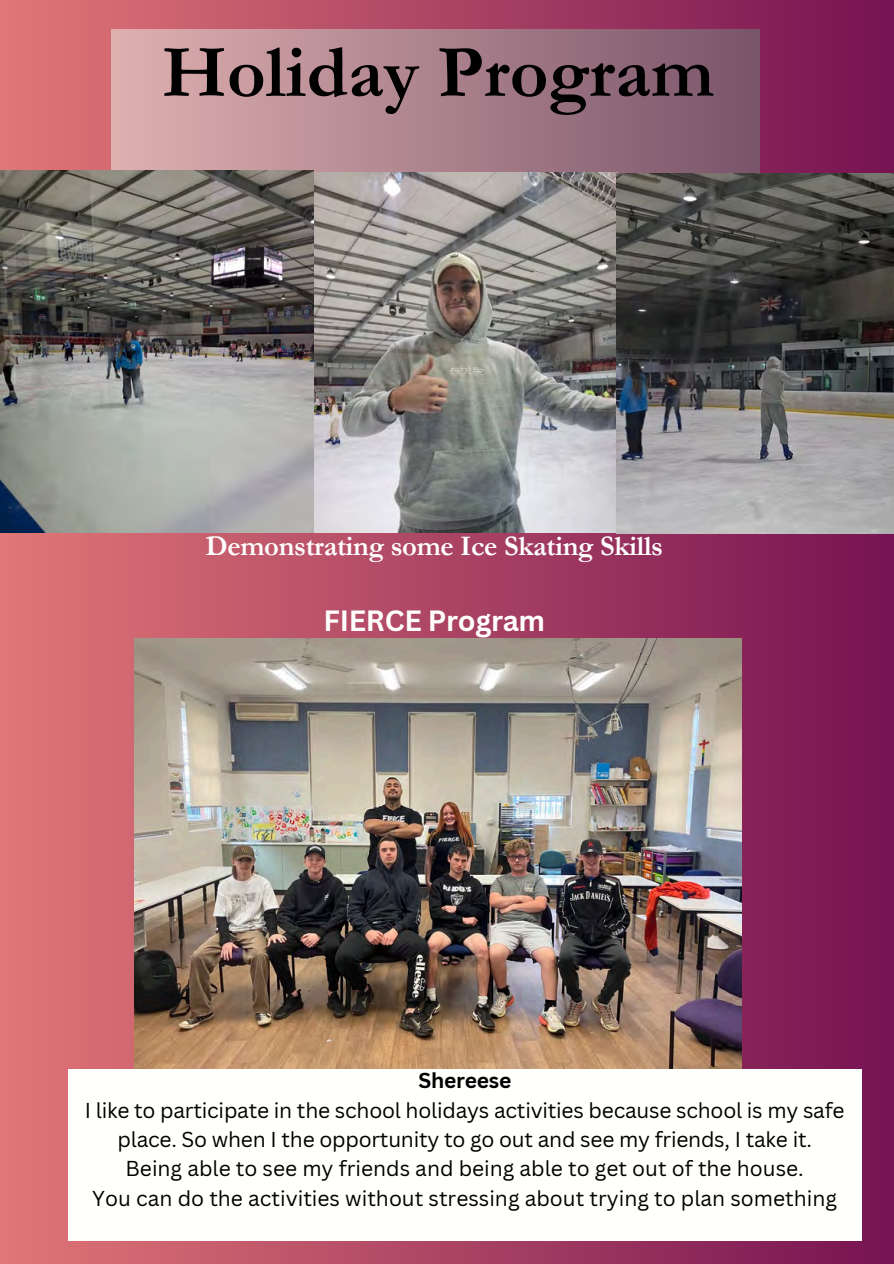
<style>
.page{position:relative;width:894px;height:1264px;background:#fff}
.page>*{position:absolute;margin:0;border:0;box-sizing:border-box;transform-origin:0 0}
.t1{font:700 75px "Garamond";color:#000}
.t2{font:700 28.5px "Garamond";letter-spacing:-.01em;color:#fff}
.t3{font:700 28.5px "Canva Sans";letter-spacing:-.01em;color:#fffffe}
.t4{font:21px/29.2px "Canva Sans";letter-spacing:-.01em;color:#000;text-align:center}
.t5{font:700 21px "Canva Sans";letter-spacing:-.01em;color:#000}
</style>
<div class="page">
<div style="left:0;top:0;width:893px;height:1263px;background:linear-gradient(to right,#e17978,#771654)"></div>
<div style="left:111px;top:29px;width:648px;height:144px;background:linear-gradient(to right,#dfb0b0,#79556a)"></div>
<img style="left:313px;top:172px;width:580px;height:361px">
<img style="left:0;top:170px;width:313px;height:363px">
<img style="left:135px;top:638px;width:606px;height:430px">
<div style="left:68px;top:1069px;width:793px;height:171px;background:#fffffe"></div>
<h1 class="t1" style="left:162px;top:32px;width:553px">Holiday Program</h1>
<p class="t2" style="left:205px;top:531px;width:459px">Demonstrating some Ice Skating Skills</p>
<p class="t3" style="left:323px;top:601px;width:223px">FIERCE Program</p>
<h2 class="t5" style="left:418px;top:1065px;width:94px">Shereese</h2>
<p class="t4" style="left:85px;top:1094px;width:761px">I like to participate in the school holidays activities because school is my safe place. So when I the opportunity to go out and see my friends, I take it.</p>
<p class="t4" style="left:125px;top:1153px;width:679px">Being able to see my friends and being able to get out of the house.</p>
<p class="t4" style="left:92px;top:1182px;width:746px">You can do the activities without stressing about trying to plan something</p>
</div>
